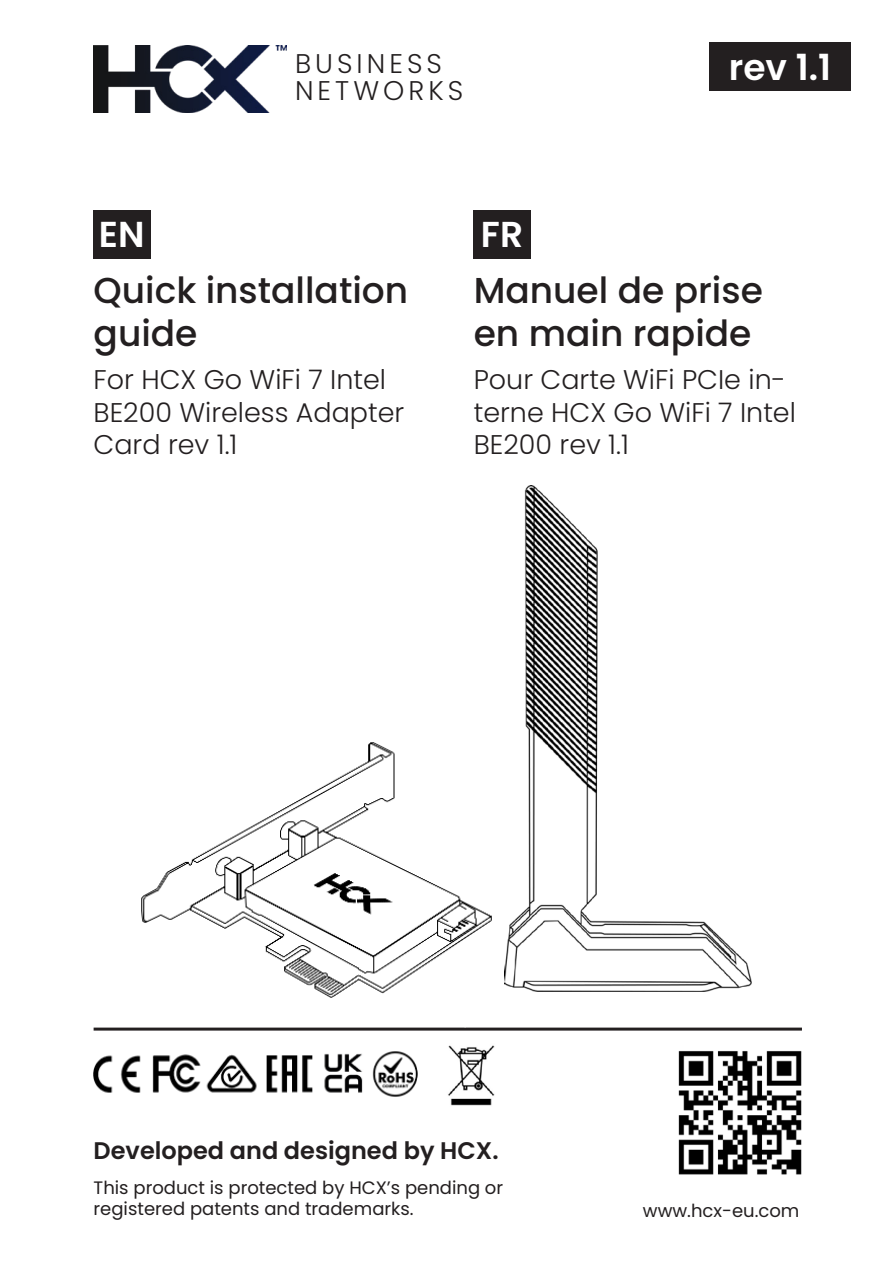
<style>
.page{position:relative;width:893px;height:1263px;background:#fff}
.page>*{position:absolute;margin:0;border:0;box-sizing:border-box;transform-origin:0 0}
.t1{font:500 36px "Poppins";color:#231f20}
.t2{font:600 36px "Poppins";color:#fff}
.t3{font:300 27px/32.4px "Poppins";color:#231f20}
.t4{font:300 27px "Poppins";letter-spacing:.15em;color:#231f20}
.t5{font:600 24px "Poppins";color:#231f20}
.t6{font:18px/21.6px "Poppins";color:#231f20}
</style>
<div class="page">
<img style="left:94px;top:46px;width:192px;height:67px">
<hr style="left:94px;top:1027px;width:708px;height:3px;background:#231f20">
<img style="left:94px;top:1051px;width:324px;height:46px">
<img style="left:678px;top:1051px;width:124px;height:124px">
<img style="left:448px;top:1045px;width:47px;height:61px">
<div style="left:94px;top:210px;width:57px;height:49px;background:#231f20"></div>
<div style="left:474px;top:210px;width:57px;height:49px;background:#231f20"></div>
<img style="left:141px;top:742px;width:322px;height:256px">
<svg style="left:425px;top:901px;width:67px;height:97px"></svg>
<img style="left:504px;top:485px;width:248px;height:507px">
<div style="left:709px;top:43px;width:141px;height:48px;background:#231f20"></div>
<p class="t4" style="left:295px;top:48px;width:148px">BUSINESS</p>
<p class="t4" style="left:295px;top:75px;width:170px">NETWORKS</p>
<p class="t2" style="left:99px;top:214px;width:47px">EN</p>
<p class="t2" style="left:481px;top:214px;width:44px">FR</p>
<p class="t2" style="left:729px;top:47px;width:104px">rev 1.1</p>
<p class="t1" style="left:94px;top:269px;width:316px">Quick installation</p>
<p class="t1" style="left:94px;top:312px;width:105px">guide</p>
<p class="t3" style="left:94px;top:364px;width:312px">For HCX Go WiFi 7 Intel<br>BE200 Wireless Adapter<br>Card rev 1.1</p>
<p class="t1" style="left:474px;top:269px;width:291px">Manuel de prise</p>
<p class="t1" style="left:474px;top:312px;width:279px">en main rapide</p>
<p class="t3" style="left:474px;top:364px;width:324px">Pour Carte WiFi PCIe in&shy;terne HCX Go WiFi 7 Intel<br>BE200 rev 1.1</p>
<p class="t5" style="left:94px;top:1137px;width:406px">Developed and designed by HCX.</p>
<p class="t6" style="left:94px;top:1177px;width:411px">This product is protected by HCX’s pending or registered patents and trademarks.</p>
<p class="t6" style="left:643px;top:1200px;width:158px">www.hcx-eu.com</p>
</div>
